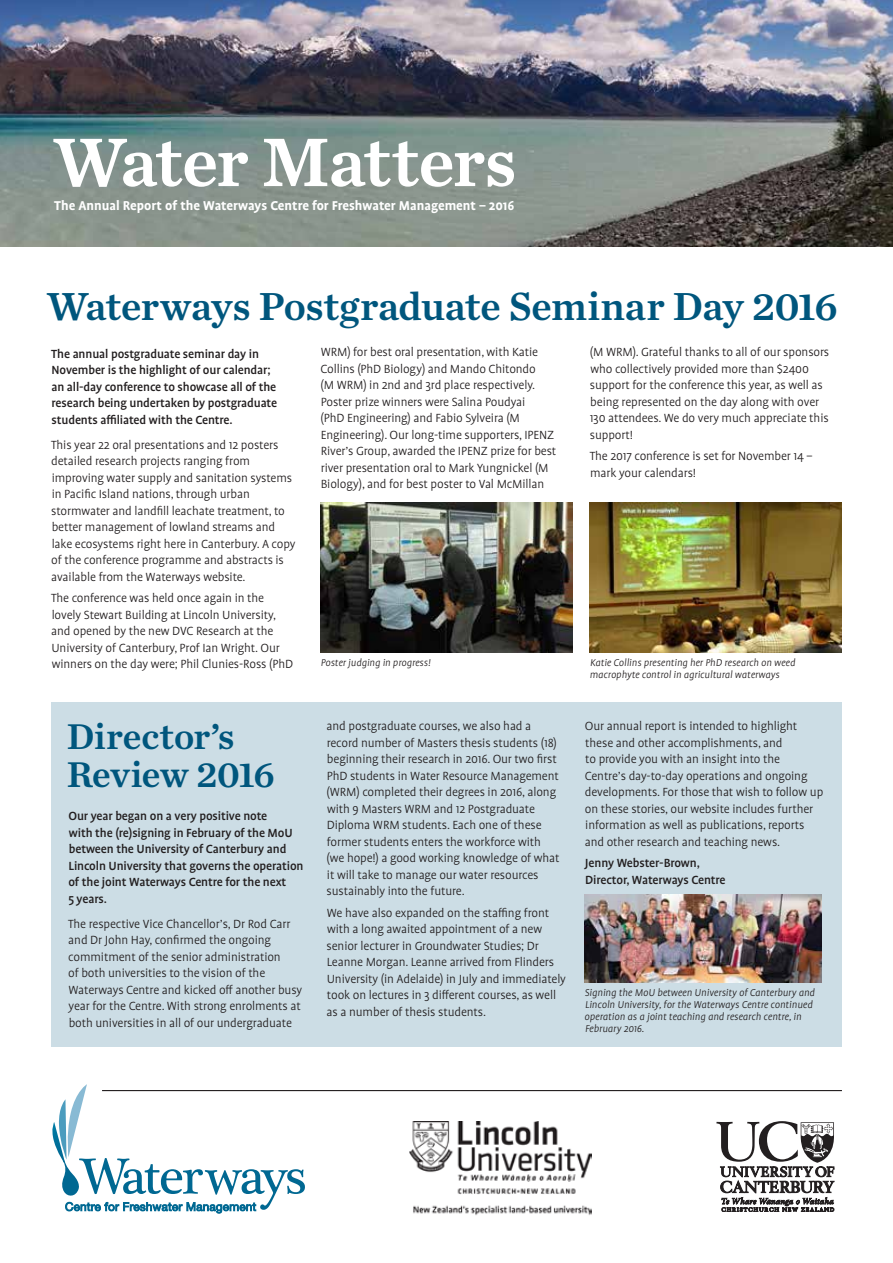
<style>
.page{position:relative;width:893px;height:1263px;background:#fff}
.page>*{position:absolute;margin:0;border:0;box-sizing:border-box;transform-origin:0 0}
.t1{font:71.85px "Chronicle Text G4 Semi";letter-spacing:-.02em;color:#fff}
.t2{font:40.95px "Chronicle Text G2 Semi";letter-spacing:-.005em;color:#00567d}
.t3{font:37.5px/37.5px "Chronicle Text G2 Semi";letter-spacing:-.005em;color:#00567d}
.t4{font:700 14.7px "Profile Pro";color:#fff}
.t5{font:300 13.5px/16.5px "Profile Pro";letter-spacing:-.01em;color:#231f20}
.t6{font:500 13.5px/16.5px "Profile Pro";letter-spacing:-.01em;color:#231f20}
.t7{font:italic 300 11.4px/12.1px "Profile Pro";color:#231f20}
.t8{font:italic 300 11.25px/12px "Profile Pro";color:#231f20}
</style>
<div class="page">
<img style="left:0;top:0;width:893px;height:247px">
<svg style="left:716px;top:1121px;width:118px;height:90px"></svg>
<img style="left:410px;top:1121px;width:182px;height:94px">
<svg style="left:52px;top:1084px;width:253px;height:129px"></svg>
<hr style="left:102px;top:1090px;width:740px;height:1px;background:#231f20">
<div style="left:51px;top:703px;width:791px;height:344px;background:#ccdde5"></div>
<img style="left:585px;top:894px;width:237px;height:89px">
<img style="left:320px;top:503px;width:253px;height:149px">
<img style="left:590px;top:503px;width:252px;height:149px">
<h1 class="t1" style="left:53px;top:106px;width:465px">Water Matters</h1>
<p class="t4" style="left:54px;top:197px;width:462px">The Annual Report of the Waterways Centre for Freshwater Management – 2016</p>
<h2 class="t2" style="left:47px;top:274px;width:792px">Waterways Postgraduate Seminar Day 2016</h2>
<p class="t6" style="left:51px;top:346px;width:227px">The annual postgraduate seminar day in November is the highlight of our calendar; an all-day conference to showcase all of the research being undertaken by postgraduate students affiliated with the Centre.</p>
<p class="t5" style="left:51px;top:437px;width:246px">This year 22 oral presentations and 12 posters detailed research projects ranging from improving water supply and sanitation systems in Pacific Island nations, through urban stormwater and landfill leachate treatment, to better management of lowland streams and lake ecosystems right here in Canterbury. A copy of the conference programme and abstracts is available from the Waterways website.</p>
<p class="t5" style="left:51px;top:590px;width:244px">The conference was held once again in the lovely Stewart Building at Lincoln University, and opened by the new DVC Research at the University of Canterbury, Prof Ian Wright. Our winners on the day were; Phil Clunies-Ross (PhD</p>
<h3 class="t3" style="left:67px;top:716px;width:210px">Director’s<br>Review 2016</h3>
<p class="t6" style="left:68px;top:808px;width:237px">Our year began on a very positive note<br>with the (re)signing in February of the MoU between the University of Canterbury and Lincoln University that governs the operation of the joint Waterways Centre for the next<br>5 years.</p>
<p class="t5" style="left:68px;top:916px;width:236px">The respective Vice Chancellor’s, Dr Rod Carr and Dr John Hay, confirmed the ongoing commitment of the senior administration<br>of both universities to the vision of the Waterways Centre and kicked off another busy year for the Centre. With strong enrolments at both universities in all of our undergraduate</p>
<p class="t5" style="left:321px;top:345px;width:237px">WRM) for best oral presentation, with Katie Collins (PhD Biology) and Mando Chitondo<br>(M WRM) in 2nd and 3rd place respectively.<br>Poster prize winners were Salina Poudyai<br>(PhD Engineering) and Fabio Sylveira (M Engineering). Our long-time supporters, IPENZ River’s Group, awarded the IPENZ prize for best river presentation oral to Mark Yungnickel (M Biology), and for best poster to Val McMillan</p>
<p class="t5" style="left:590px;top:344px;width:241px">(M WRM). Grateful thanks to all of our sponsors who collectively provided more than $2400 support for the conference this year, as well as being represented on the day along with over 130 attendees. We do very much appreciate this support!</p>
<p class="t5" style="left:590px;top:449px;width:224px">The 2017 conference is set for November 14 – mark your calendars!</p>
<p class="t8" style="left:321px;top:657px;width:111px">Poster judging in progress!</p>
<p class="t8" style="left:590px;top:657px;width:207px">Katie Collins presenting her PhD research on weed macrophyte control in agricultural waterways</p>
<p class="t5" style="left:327px;top:718px;width:235px">and postgraduate courses, we also had a record number of Masters thesis students (18) beginning their research in 2016. Our two first PhD students in Water Resource Management (WRM) completed their degrees in 2016, along with 9 Masters WRM and 12 Postgraduate Diploma WRM students. Each one of these former students enters the workforce with (we hope!) a good working knowledge of what it will take to manage our water resources sustainably into the future.</p>
<p class="t5" style="left:327px;top:905px;width:241px">We have also expanded on the staffing front with a long awaited appointment of a new senior lecturer in Groundwater Studies; Dr Leanne Morgan. Leanne arrived from Flinders University (in Adelaide) in July and immediately took on lectures in 3 different courses, as well as a number of thesis students.</p>
<p class="t5" style="left:585px;top:718px;width:240px">Our annual report is intended to highlight these and other accomplishments, and<br>to provide you with an insight into the Centre’s day-to-day operations and ongoing developments. For those that wish to follow up on these stories, our website includes further information as well as publications, reports and other research and teaching news.</p>
<p class="t6" style="left:585px;top:855px;width:142px">Jenny Webster-Brown,<br>Director, Waterways Centre</p>
<p class="t7" style="left:584px;top:987px;width:232px">Signing the MoU between University of Canterbury and Lincoln University, for the Waterways Centre continued operation as a joint teaching and research centre, in February 2016.</p>
</div>
